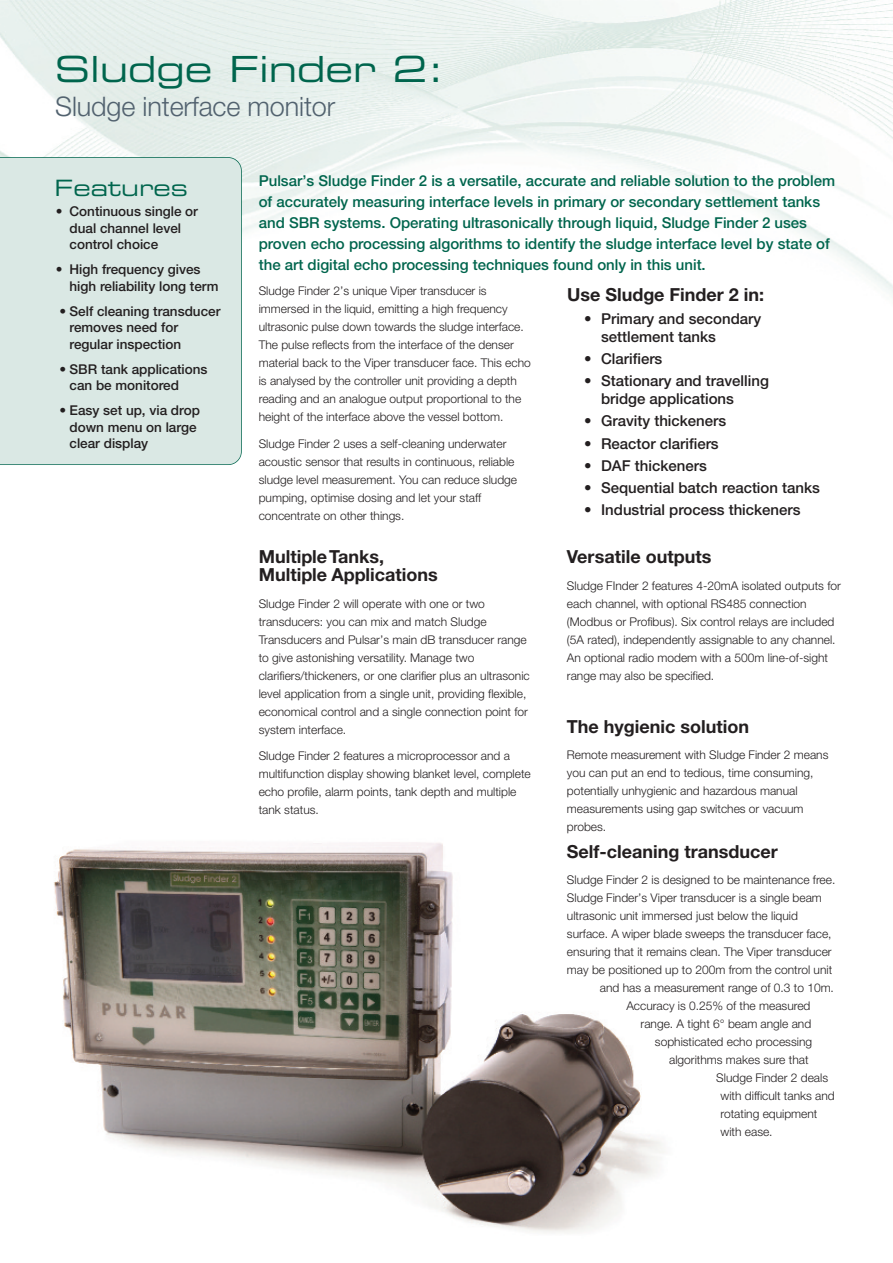
<style>
.page{position:relative;width:893px;height:1263px;background:#fff}
.page>*{position:absolute;margin:0;border:0;box-sizing:border-box;transform-origin:0 0}
.t1{font:36px "Eurostile Extended Two";letter-spacing:-.005em;color:#00654d}
.t2{font:300 27px "Helvetica Neue CE";letter-spacing:-.005em;color:#52626f}
.t3{font:22.5px "Eurostile Extended Two";color:#00654d}
.t4{font:700 18px/18px "Helvetica Neue CE";color:#231f20}
.t5{font:500 15px/21px "Helvetica Neue";color:#00654d}
.t6{font:500 15px/18px "Helvetica Neue CE";color:#231f20}
.t7{font:500 13.5px/16.5px "Helvetica Neue";color:#231f20}
.t8{font:300 12px/18px "Helvetica Neue CE";color:#231f20}
</style>
<div class="page">
<img style="left:0;top:0;width:893px;height:295px">
<div style="left:0;top:157px;width:242px;height:308px;background:#dae8e4"></div>
<img style="left:54px;top:842px;width:611px;height:391px">
<h1 class="t1" style="left:55px;top:55px;width:391px">Sludge Finder 2:</h1>
<h2 class="t2" style="left:55px;top:96px;width:282px">Sludge interface monitor</h2>
<h3 class="t3" style="left:55px;top:179px;width:135px">Features</h3>
<p class="t7" style="left:70px;top:205px;width:130px;text-indent:-14px">• Continuous single or dual channel level control choice</p>
<p class="t7" style="left:70px;top:263px;width:150px;text-indent:-14px">• High frequency gives high reliability long term</p>
<p class="t7" style="left:70px;top:304px;width:152px;text-indent:-10px">• Self cleaning transducer removes need for regular inspection</p>
<p class="t7" style="left:70px;top:362px;width:140px;text-indent:-10px">• SBR tank applications can be monitored</p>
<p class="t7" style="left:70px;top:404px;width:132px;text-indent:-10px">• Easy set up, via drop down menu on large clear display</p>
<p class="t5" style="left:259px;top:171px;width:578px">Pulsar’s Sludge Finder 2 is a versatile, accurate and reliable solution to the problem of accurately measuring interface levels in primary or secondary settlement tanks and SBR systems. Operating ultrasonically through liquid, Sludge Finder 2 uses proven echo processing algorithms to identify the sludge interface level by state of the art digital echo processing techniques found only in this unit.</p>
<p class="t8" style="left:259px;top:283px;width:274px">Sludge Finder 2’s unique Viper transducer is immersed in the liquid, emitting a high frequency ultrasonic pulse down towards the sludge interface.<br>The pulse reflects from the interface of the denser material back to the Viper transducer face. This echo is analysed by the controller unit providing a depth reading and an analogue output proportional to the height of the interface above the vessel bottom.</p>
<p class="t8" style="left:259px;top:436px;width:260px">Sludge Finder 2 uses a self-cleaning underwater acoustic sensor that results in continuous, reliable sludge level measurement. You can reduce sludge pumping, optimise dosing and let your staff concentrate on other things.</p>
<h3 class="t4" style="left:259px;top:550px;width:181px">MultipleTanks,<br>Multiple Applications</h3>
<p class="t8" style="left:259px;top:596px;width:272px">Sludge Finder 2 will operate with one or two transducers: you can mix and match Sludge Transducers and Pulsar’s main dB transducer range to give astonishing versatility. Manage two clarifiers/thickeners, or one clarifier plus an ultrasonic level application from a single unit, providing flexible, economical control and a single connection point for system interface.</p>
<p class="t8" style="left:259px;top:748px;width:274px">Sludge Finder 2 features a microprocessor and a multifunction display showing blanket level, complete echo profile, alarm points, tank depth and multiple tank status.</p>
<h3 class="t4" style="left:567px;top:288px;width:199px">Use Sludge Finder 2 in:</h3>
<p class="t6" style="left:601px;top:311px;width:162px;text-indent:-17px">• Primary and secondary settlement tanks</p>
<p class="t6" style="left:584px;top:351px;width:80px">• Clarifiers</p>
<p class="t6" style="left:601px;top:373px;width:169px;text-indent:-17px">• Stationary and travelling bridge applications</p>
<p class="t6" style="left:584px;top:413px;width:144px">• Gravity thickeners</p>
<p class="t6" style="left:584px;top:436px;width:136px">• Reactor clarifiers</p>
<p class="t6" style="left:584px;top:458px;width:124px">• DAF thickeners</p>
<p class="t6" style="left:584px;top:480px;width:237px">• Sequential batch reaction tanks</p>
<p class="t6" style="left:584px;top:502px;width:218px">• Industrial process thickeners</p>
<h3 class="t4" style="left:567px;top:550px;width:146px">Versatile outputs</h3>
<p class="t8" style="left:567px;top:578px;width:275px">Sludge FInder 2 features 4-20mA isolated outputs for each channel, with optional RS485 connection (Modbus or Profibus). Six control relays are included (5A rated), independently assignable to any channel.<br>An optional radio modem with a 500m line-of-sight range may also be specified.</p>
<h3 class="t4" style="left:567px;top:719px;width:184px">The hygienic solution</h3>
<p class="t8" style="left:567px;top:747px;width:263px">Remote measurement with Sludge Finder 2 means you can put an end to tedious, time consuming, potentially unhygienic and hazardous manual measurements using gap switches or vacuum probes.</p>
<h3 class="t4" style="left:567px;top:844px;width:212px">Self-cleaning transducer</h3>
<p class="t8" style="left:567px;top:872px;width:270px">Sludge Finder 2 is designed to be maintenance free.</p>
<p class="t8" style="left:567px;top:890px;width:256px">Sludge Finder’s Viper transducer is a single beam</p>
<p class="t8" style="left:567px;top:908px;width:233px">ultrasonic unit immersed just below the liquid</p>
<p class="t8" style="left:567px;top:926px;width:266px">surface. A wiper blade sweeps the transducer face,</p>
<p class="t8" style="left:567px;top:944px;width:266px">ensuring that it remains clean. The Viper transducer</p>
<p class="t8" style="left:567px;top:962px;width:267px">may be positioned up to 200m from the control unit</p>
<p class="t8" style="left:600px;top:980px;width:235px">and has a measurement range of 0.3 to 10m.</p>
<p class="t8" style="left:626px;top:998px;width:186px">Accuracy is 0.25% of the measured</p>
<p class="t8" style="left:641px;top:1016px;width:172px">range. A tight 6° beam angle and</p>
<p class="t8" style="left:655px;top:1034px;width:159px">sophisticated echo processing</p>
<p class="t8" style="left:669px;top:1052px;width:141px">algorithms makes sure that</p>
<p class="t8" style="left:716px;top:1070px;width:113px">Sludge Finder 2 deals</p>
<p class="t8" style="left:720px;top:1088px;width:116px">with difficult tanks and</p>
<p class="t8" style="left:720px;top:1106px;width:99px">rotating equipment</p>
<p class="t8" style="left:720px;top:1124px;width:54px">with ease.</p>
</div>
